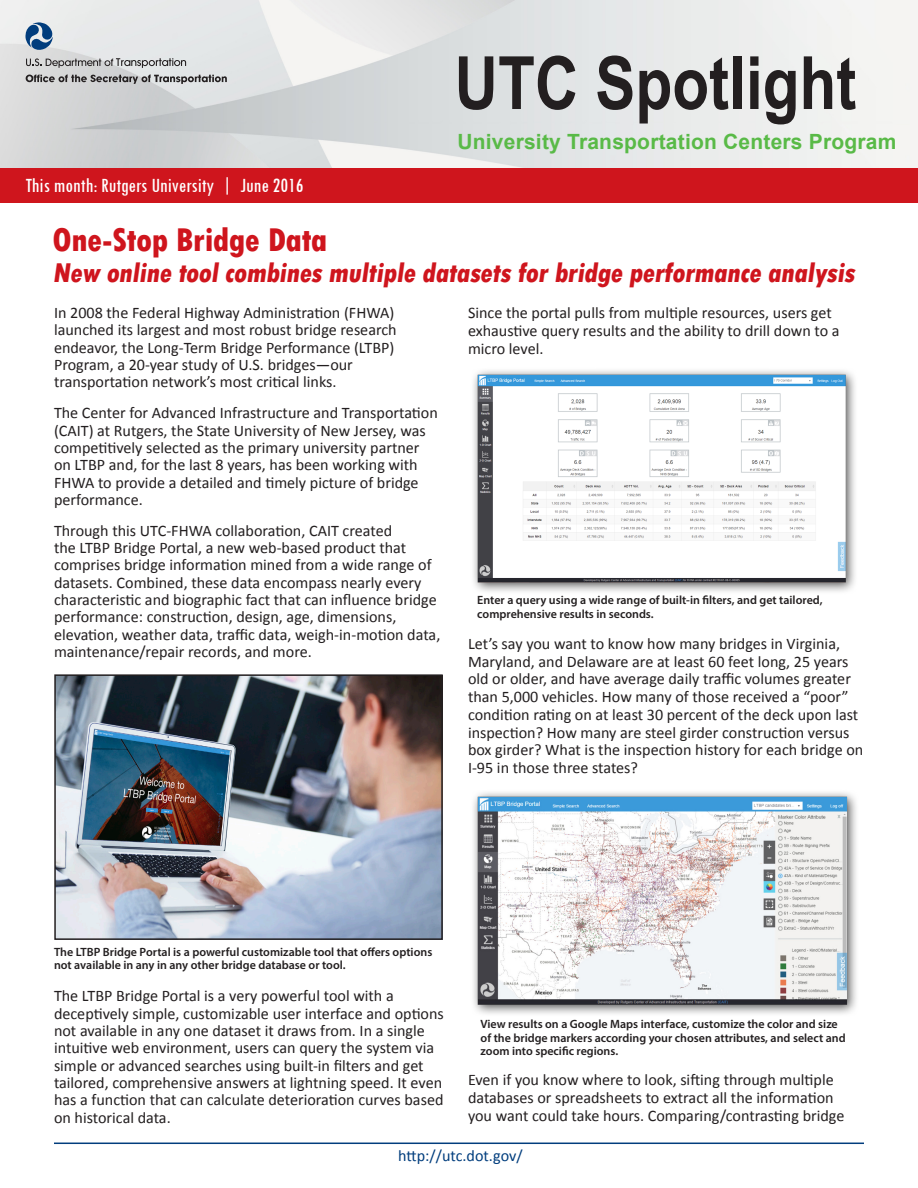
<style>
.page{position:relative;width:918px;height:1188px;background:#fff}
.page>*{position:absolute;margin:0;border:0;box-sizing:border-box;transform-origin:0 0}
.t1{font:700 73.5px "Arial Narrow";color:#231f20}
.t2{font:800 condensed 34.5px "Tw Cen";letter-spacing:-.01em;color:#cf151d}
.t3{font:800 condensed 28.5px "Tw Cen";color:#cf151d}
.t4{font:700 21px "Arial";letter-spacing:.01em;color:#59ba47}
.t5{font:condensed 21px "Tw Cen";color:#fff}
.Body{font:16.2px/17.4px "Calibri";color:#231f20}
.Body-2{font:16.2px "Calibri";letter-spacing:-.005em;color:#013d7d}
.t6{font:600 12px/13.8px "Myriad Pro";color:#231f20}
</style>
<div class="page">
<svg style="left:26px;top:22px;width:27px;height:29px"></svg>
<svg style="left:26px;top:58px;width:160px;height:10px;background:#adadae"></svg>
<svg style="left:26px;top:75px;width:201px;height:9px;background:#969697"></svg>
<div style="left:0;top:168px;width:918px;height:34px;background:#cf151d"></div>
<hr style="left:54px;top:1143px;width:810px;height:1px;background:#013d7d">
<img style="left:57px;top:677px;width:383px;height:260px">
<div style="left:54px;top:674px;width:389px;height:266px;border:2px solid #231f20"></div>
<img style="left:473px;top:370px;width:382px;height:222px">
<img style="left:473px;top:792px;width:383px;height:222px">
<p class="t5" style="left:26px;top:172px;width:280px">This month: Rutgers University | June 2016</p>
<h1 class="t1" style="left:455px;top:27px;width:403px">UTC Spotlight</h1>
<p class="t4" style="left:458px;top:127px;width:440px">University Transportation Centers Program</p>
<p class="t2" style="left:52px;top:219px;width:277px">One-Stop Bridge Data</p>
<p class="t3" style="left:52px;top:256px;width:809px">New online toolcombines multiple datasets for bridge performance analysis</p>
<p class="Body" style="left:54px;top:304px;width:344px">In 2008 the Federal Highway Administration (FHWA) launched its largest and most robust bridge research endeavor, the Long-Term Bridge Performance (LTBP)<br>Program, a 20-year study of U.S. bridges—our transportation network’s most critical links.</p>
<p class="Body" style="left:54px;top:404px;width:385px">The Center for Advanced Infrastructure and Transportation (CAIT) at Rutgers, the State University of New Jersey, was competitively selected as the primary university partner on LTBP and, for the last 8 years, has been working with FHWA to provide a detailed and timely picture of bridge performance.</p>
<p class="Body" style="left:54px;top:522px;width:388px">Through this UTC-FHWA collaboration, CAIT created<br>the LTBP Bridge Portal, a new web-based product that comprises bridge information mined from a wide range of datasets. Combined, these data encompass nearly every characteristic and biographic fact that can influence bridge performance: construction, design, age, dimensions, elevation, weather data, traffic data, weigh-in-motion data, maintenance/repair records, and more.</p>
<p class="Body" style="left:468px;top:304px;width:373px">Since the portal pulls from multiple resources, users get exhaustive query results and the ability to drill down to a micro level.</p>
<p class="t6" style="left:477px;top:593px;width:347px">Enter a query using a wide range of built-in filters, and get tailored, comprehensive results in seconds.</p>
<p class="Body" style="left:468px;top:635px;width:397px">Let’s say you want to know how many bridges in Virginia, Maryland, and Delaware are at least 60 feet long, 25 years old or older, and have average daily traffic volumes greater than 5,000 vehicles. How many of those received a “poor” condition rating on at least 30 percent of the deck upon last inspection? How many are steel girder construction versus box girder? What is the inspection history for each bridge on I-95 in those three states?</p>
<p class="t6" style="left:54px;top:944px;width:380px">The LTBP Bridge Portal is a powerful customizable tool that offers options not available in any in any other bridge database or tool.</p>
<p class="Body" style="left:54px;top:987px;width:391px">The LTBP Bridge Portal is a very powerful tool with a deceptively simple, customizable user interface and options not available in any one dataset it draws from. In a single intuitive web environment, users can query the system via simple or advanced searches using built-in filters and get tailored, comprehensive answers at lightning speed. It even has a function that can calculate deterioration curves based on historical data.</p>
<p class="t6" style="left:481px;top:1017px;width:367px">View results on a Google Maps interface, customize the color and size of the bridge markers according your chosen attributes, and select and zoom into specific regions.</p>
<p class="Body" style="left:468px;top:1071px;width:378px">Even if you know where to look, sifting through multiple databases or spreadsheets to extract all the information you want could take hours. Comparing/contrasting bridge</p>
<p class="Body-2" style="left:398px;top:1145px;width:126px">http://utc.dot.gov/</p>
</div>
